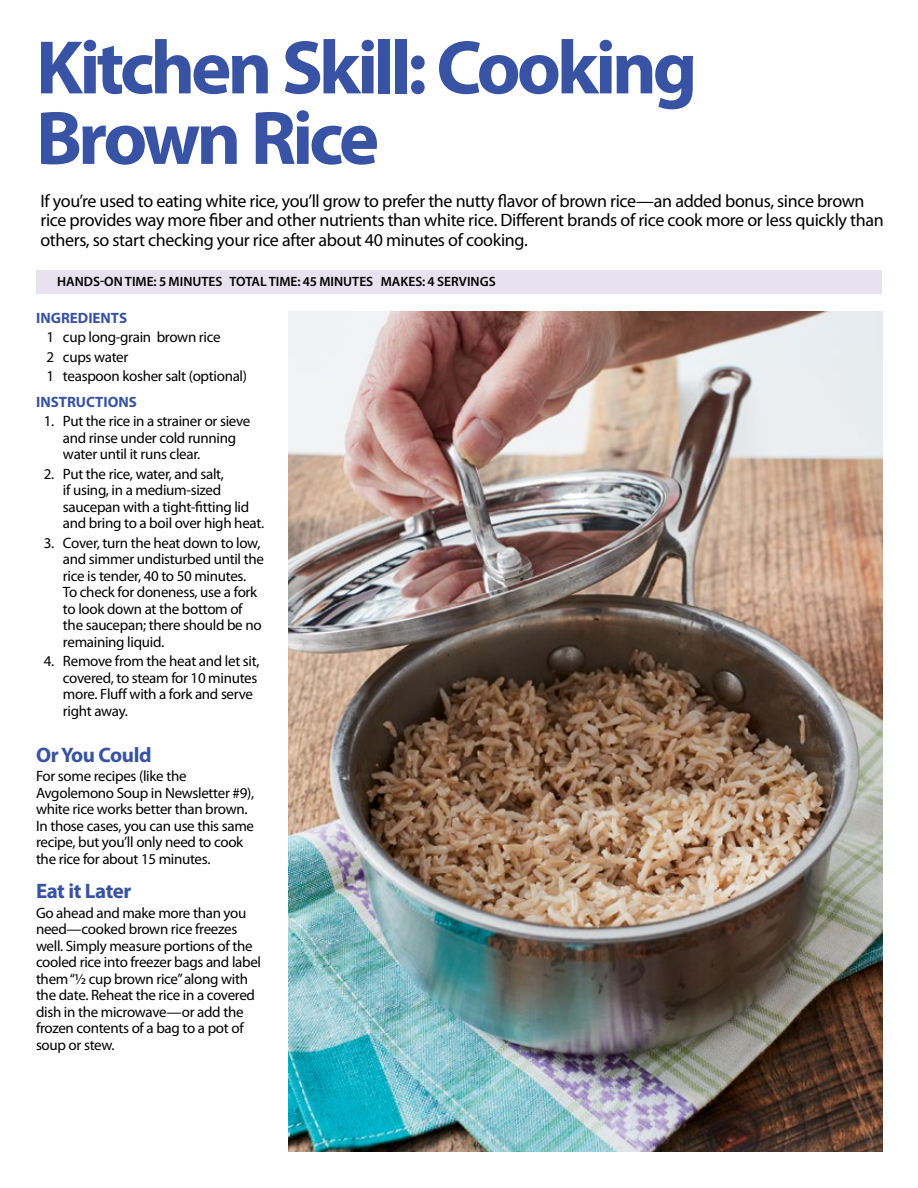
<style>
.page{position:relative;width:918px;height:1188px;background:#fff}
.page>*{position:absolute;margin:0;border:0;box-sizing:border-box;transform-origin:0 0}
.t1{font:700 76.5px/70.5px "Myriad Pro";letter-spacing:-.055em;color:#3953a4}
.t2{font:700 21px "Myriad Pro";letter-spacing:-.02em;color:#3953a4}
.t3{font:18px/19.5px "Myriad Pro";letter-spacing:-.02em;color:#000}
.t4{font:15px/16.5px "Myriad Pro";letter-spacing:-.02em;color:#000}
.t5{font:700 15px "Myriad Pro";color:#3953a4}
.t6{font:600 13.5px "Myriad Pro";color:#000}
</style>
<div class="page">
<img style="left:288px;top:312px;width:594px;height:840px">
<div style="left:36px;top:270px;width:846px;height:24px;background:#e7e1f0"></div>
<h1 class="t1" style="left:36px;top:30px;width:663px">Kitchen Skill: Cooking<br>Brown Rice</h1>
<p class="t3" style="left:40px;top:191px;width:845px">If you’re used to eating white rice, you’ll grow to prefer the nutty flavor of brown rice—an added bonus, since brown rice provides way more fiber and other nutrients than white rice. Different brands of rice cook more or less quickly than others, so start checking your rice after about 40 minutes of cooking.</p>
<p class="t6" style="left:57px;top:273px;width:440px">HANDS-ON TIME: 5 MINUTES TOTAL TIME: 45 MINUTES MAKES: 4 SERVINGS</p>
<p class="t5" style="left:36px;top:308px;width:93px">INGREDIENTS</p>
<p class="t4" style="left:47px;top:327px;width:202px;line-height:19.5px">1 cup long-grain brown rice<br>2 cups water<br>1 teaspoon kosher salt (optional)</p>
<p class="t5" style="left:36px;top:392px;width:102px">INSTRUCTIONS</p>
<p class="t4" style="left:63px;top:413px;width:189px;text-indent:-19px">1. Put the rice in a strainer or sieve and rinse under cold running water until it runs clear.</p>
<p class="t4" style="left:63px;top:465px;width:203px;text-indent:-19px">2. Put the rice, water, and salt,<br>if using, in a medium-sized saucepan with a tight-fitting lid and bring to a boil over high heat.</p>
<p class="t4" style="left:63px;top:534px;width:202px;text-indent:-19px">3. Cover, turn the heat down to low, and simmer undisturbed until the rice is tender, 40 to 50 minutes.<br>To check for doneness, use a fork to look down at the bottom of the saucepan; there should be no remaining liquid.</p>
<p class="t4" style="left:63px;top:653px;width:198px;text-indent:-19px">4. Remove from the heat and let sit, covered, to steam for 10 minutes more. Fluff with a fork and serve right away.</p>
<h2 class="t2" style="left:36px;top:741px;width:117px">Or You Could</h2>
<p class="t4" style="left:36px;top:768px;width:220px">For some recipes (like the<br>Avgolemono Soup in Newsletter #9), white rice works better than brown.<br>In those cases, you can use this same recipe, but you’ll only need to cook the rice for about 15 minutes.</p>
<h2 class="t2" style="left:36px;top:878px;width:97px">Eat it Later</h2>
<p class="t4" style="left:36px;top:904px;width:227px">Go ahead and make more than you need—cooked brown rice freezes well. Simply measure portions of the cooled rice into freezer bags and label them “½ cup brown rice” along with the date. Reheat the rice in a covered dish in the microwave—or add the frozen contents of a bag to a pot of soup or stew.</p>
</div>
